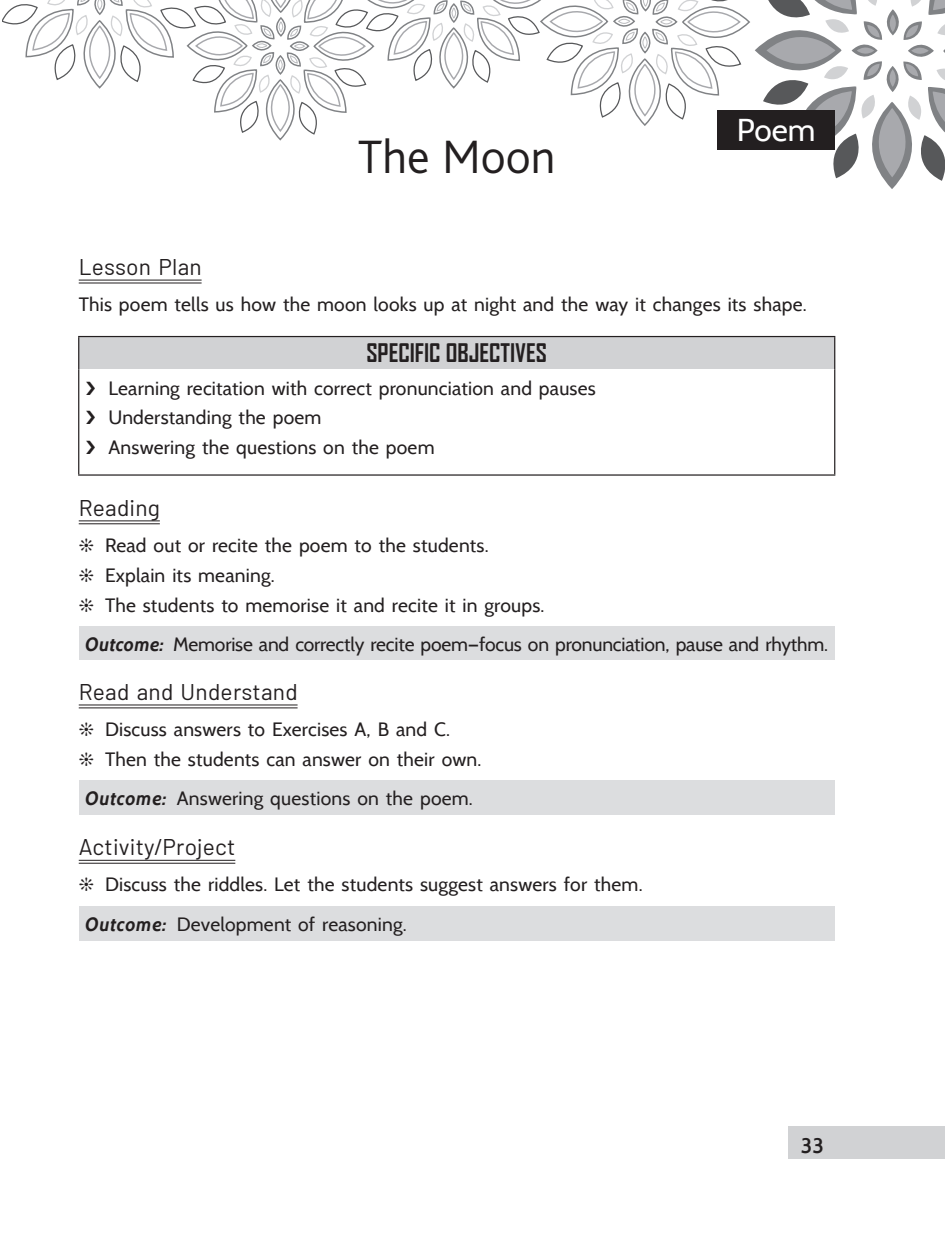
<style>
.page{position:relative;width:945px;height:1260px;background:#fff}
.page>*{position:absolute;margin:0;border:0;box-sizing:border-box;transform-origin:0 0}
.Chapter_head{font:300 49px "Bliss Icelandic";color:#231f20}
.t1{font:31.5px "Cabin";color:#fff}
.t2{font:700 24.5px "Agency FB";color:#231f20}
.Heading_2{font:22.75px "Barlow";letter-spacing:.01em;color:#231f20}
.t3{font:600 21px "Cabin";color:#231f20}
.Body_text{font:19.25px "Cabin";letter-spacing:.01em;color:#231f20}
.Specific_Objective{font:19.25px "Cabin";letter-spacing:.01em;color:#231f20}
.Body_text-2{font:19.25px "Cabin";letter-spacing:-.01em;color:#231f20}
.s1{font-weight:700;font-style:italic}
</style>
<div class="page">
<svg style="left:3px;top:0;width:942px;height:189px"></svg>
<div style="left:788px;top:1126px;width:157px;height:33px;background:#d1d2d4"></div>
<hr style="left:79px;top:280px;width:123px;height:1px;background:#231f20">
<hr style="left:79px;top:283px;width:123px;height:1px;background:#231f20">
<hr style="left:79px;top:521px;width:81px;height:1px;background:#231f20">
<hr style="left:79px;top:524px;width:81px;height:1px;background:#231f20">
<hr style="left:79px;top:705px;width:219px;height:1px;background:#231f20">
<hr style="left:79px;top:708px;width:219px;height:1px;background:#231f20">
<hr style="left:79px;top:860px;width:156px;height:1px;background:#231f20">
<hr style="left:79px;top:863px;width:156px;height:1px;background:#231f20">
<div style="left:79px;top:337px;width:756px;height:32px;background:#d1d2d4"></div>
<hr style="left:78px;top:336px;width:757px;height:1px;background:#231f20">
<hr style="left:78px;top:337px;width:1px;height:32px;background:#231f20">
<hr style="left:834px;top:337px;width:1px;height:32px;background:#231f20">
<hr style="left:78px;top:369px;width:1px;height:105px;background:#231f20">
<hr style="left:834px;top:369px;width:1px;height:105px;background:#231f20">
<hr style="left:78px;top:474px;width:757px;height:2px;background:#231f20">
<div style="left:79px;top:626px;width:756px;height:34px;background:#dcdddf"></div>
<div style="left:79px;top:780px;width:756px;height:35px;background:#dcdddf"></div>
<div style="left:79px;top:906px;width:756px;height:34px;background:#dcdddf"></div>
<div style="left:718px;top:110px;width:117px;height:40px;background:#231f20"></div>
<p class="Chapter_head" style="left:358px;top:131px;width:199px">The Moon</p>
<p class="t1" style="left:737px;top:110px;width:80px">Poem</p>
<p class="Heading_2" style="left:79px;top:252px;width:125px">Lesson Plan</p>
<p class="Body_text" style="left:79px;top:293px;width:730px">This poem tells us how the moon looks up at night and the way it changes its shape.</p>
<p class="t2" style="left:366px;top:338px;width:182px">SPECIFIC OBJECTIVES</p>
<p class="Specific_Objective" style="left:108px;top:376px;width:489px">Learning recitation with correct pronunciation and pauses</p>
<p class="Specific_Objective" style="left:108px;top:406px;width:214px">Understanding the poem</p>
<p class="Specific_Objective" style="left:108px;top:435px;width:328px">Answering the questions on the poem</p>
<p class="Heading_2" style="left:79px;top:493px;width:83px">Reading</p>
<p class="Body_text" style="left:105px;top:533px;width:385px">Read out or recite the poem to the students.</p>
<p class="Body_text" style="left:105px;top:563px;width:171px">Explain its meaning.</p>
<p class="Body_text" style="left:105px;top:594px;width:441px">The students to memorise it and recite it in groups.</p>
<p class="Body_text-2" style="left:85px;top:633px;width:745px"><span class="s1">Outcome:</span> Memorise and correctly recite poem—focus on pronunciation, pause and rhythm.</p>
<p class="Heading_2" style="left:79px;top:677px;width:221px">Read and Understand</p>
<p class="Body_text" style="left:105px;top:717px;width:347px">Discuss answers to Exercises A, B and C.</p>
<p class="Body_text" style="left:105px;top:748px;width:378px">Then the students can answer on their own.</p>
<p class="Body_text" style="left:85px;top:787px;width:389px"><span class="s1">Outcome:</span> Answering questions on the poem.</p>
<p class="Heading_2" style="left:79px;top:833px;width:158px">Activity/Project</p>
<p class="Body_text" style="left:105px;top:873px;width:539px">Discuss the riddles. Let the students suggest answers for them.</p>
<p class="Body_text" style="left:85px;top:912px;width:323px"><span class="s1">Outcome:</span> Development of reasoning.</p>
<p class="t3" style="left:801px;top:1133px;width:25px">33</p>
</div>
